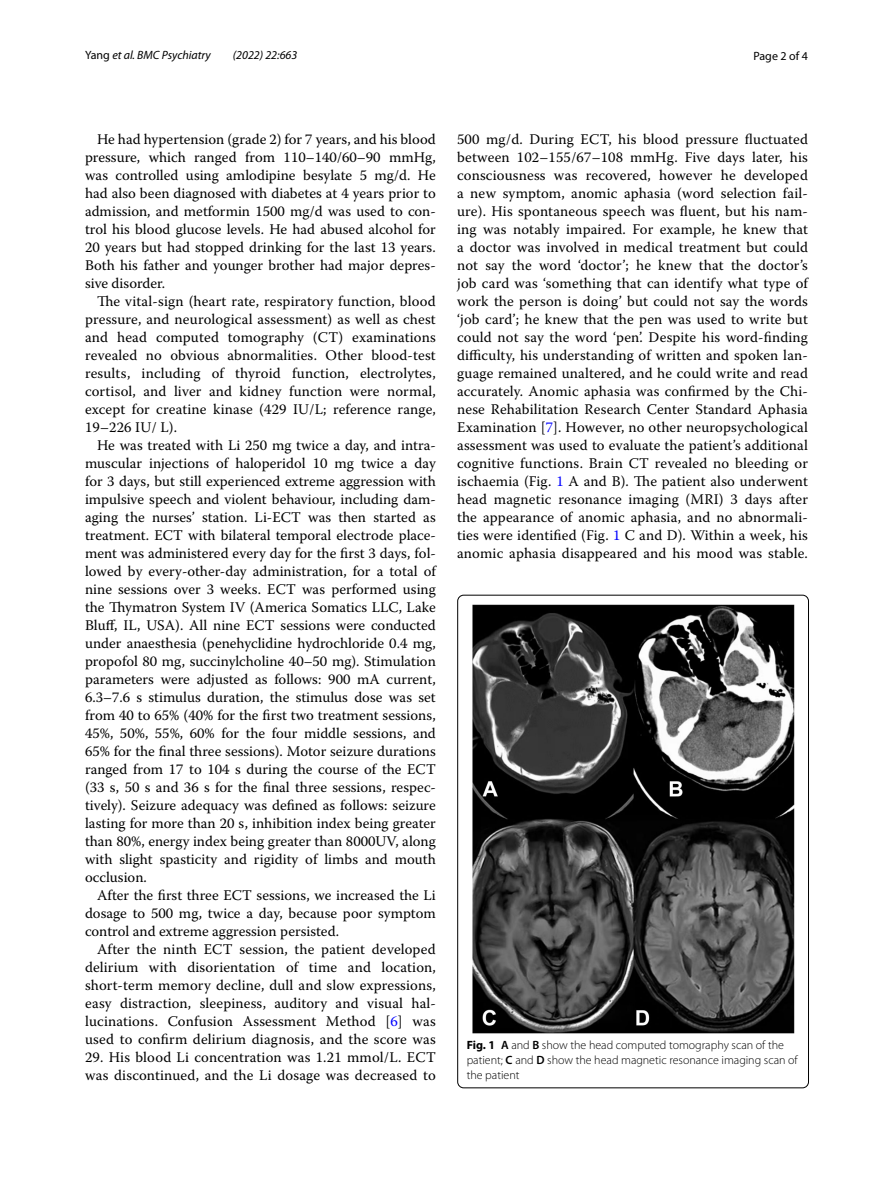
<style>
.page{position:relative;width:893px;height:1187px;background:#fff}
.page>*{position:absolute;margin:0;border:0;box-sizing:border-box;transform-origin:0 0}
.t1{font:14.7px/18px "Warnock Pro";letter-spacing:.01em;color:#000;text-align:justify}
.t2{font:300 12px/15px "Myriad Pro";color:#000}
.t3{font:italic 12px "Myriad Pro";color:#000}
.t4{font:12px "Myriad Pro";color:#000}
.s1{font-style:normal}
.s2{color:#00f}
.s3{font-weight:700}
.s4{font-weight:600}
</style>
<div class="page">
<img style="left:472px;top:604px;width:322px;height:429px">
<p class="t3" style="left:85px;top:48px;width:127px"><span class="s1">Yang</span> et al. BMC Psychiatry</p>
<p class="t3" style="left:233px;top:48px;width:66px">(2022) 22:663</p>
<p class="t4" style="left:753px;top:48px;width:56px">Page 2 of 4</p>
<p class="t1" style="left:85px;top:130px;width:352px;text-indent:12px">He had hypertension (grade 2) for 7 years, and his blood pressure, which ranged from 110–140/60–90 mmHg, was controlled using amlodipine besylate 5 mg/d. He had also been diagnosed with diabetes at 4 years prior to admission, and metformin 1500 mg/d was used to con&shy;trol his blood glucose levels. He had abused alcohol for 20 years but had stopped drinking for the last 13 years.<br>Both his father and younger brother had major depres&shy;sive disorder.</p>
<p class="t1" style="left:85px;top:292px;width:352px;text-indent:12px">The vital-sign (heart rate, respiratory function, blood pressure, and neurological assessment) as well as chest and head computed tomography (CT) examinations revealed no obvious abnormalities. Other blood-test results, including of thyroid function, electrolytes, cortisol, and liver and kidney function were normal, except for creatine kinase (429 IU/L; reference range, 19–226 IU/ L).</p>
<p class="t1" style="left:85px;top:436px;width:352px;text-indent:12px">He was treated with Li 250 mg twice a day, and intra&shy;muscular injections of haloperidol 10 mg twice a day for 3 days, but still experienced extreme aggression with impulsive speech and violent behaviour, including dam&shy;aging the nurses’ station. Li-ECT was then started as treatment. ECT with bilateral temporal electrode place&shy;ment was administered every day for the first 3 days, fol&shy;lowed by every-other-day administration, for a total of nine sessions over 3 weeks. ECT was performed using the Thymatron System IV (America Somatics LLC, Lake Bluff, IL, USA). All nine ECT sessions were conducted under anaesthesia (penehyclidine hydrochloride 0.4 mg, propofol 80 mg, succinylcholine 40–50 mg). Stimulation parameters were adjusted as follows: 900 mA current, 6.3–7.6 s stimulus duration, the stimulus dose was set from 40 to 65% (40% for the first two treatment sessions, 45%, 50%, 55%, 60% for the four middle sessions, and 65% for the final three sessions). Motor seizure durations ranged from 17 to 104 s during the course of the ECT (33 s, 50 s and 36 s for the final three sessions, respec&shy;tively). Seizure adequacy was defined as follows: seizure lasting for more than 20 s, inhibition index being greater than 80%, energy index being greater than 8000UV, along with slight spasticity and rigidity of limbs and mouth occlusion.</p>
<p class="t1" style="left:85px;top:886px;width:352px;text-indent:12px">After the first three ECT sessions, we increased the Li dosage to 500 mg, twice a day, because poor symptom control and extreme aggression persisted.</p>
<p class="t1" style="left:85px;top:940px;width:352px;text-indent:12px">After the ninth ECT session, the patient developed delirium with disorientation of time and location, short-term memory decline, dull and slow expressions, easy distraction, sleepiness, auditory and visual hal&shy;lucinations. Confusion Assessment Method [<span class="s2">6</span>] was used to confirm delirium diagnosis, and the score was</p>
<p class="t1" style="left:85px;top:1048px;width:352px">29. His blood Li concentration was 1.21 mmol/L. ECT was discontinued, and the Li dosage was decreased to</p>
<p class="t1" style="left:457px;top:130px;width:352px">500 mg/d. During ECT, his blood pressure fluctuated between 102–155/67–108 mmHg. Five days later, his consciousness was recovered, however he developed a new symptom, anomic aphasia (word selection fail&shy;ure). His spontaneous speech was fluent, but his nam&shy;ing was notably impaired. For example, he knew that a doctor was involved in medical treatment but could not say the word ‘doctor’; he knew that the doctor’s job card was ‘something that can identify what type of work the person is doing’ but could not say the words ‘job card’; he knew that the pen was used to write but could not say the word ‘pen’. Despite his word-finding difficulty, his understanding of written and spoken lan&shy;guage remained unaltered, and he could write and read accurately. Anomic aphasia was confirmed by the Chi&shy;nese Rehabilitation Research Center Standard Aphasia Examination [<span class="s2">7</span>]. However, no other neuropsychological assessment was used to evaluate the patient’s additional cognitive functions. Brain CT revealed no bleeding or ischaemia (Fig. <span class="s2">1</span> A and B). The patient also underwent head magnetic resonance imaging (MRI) 3 days after the appearance of anomic aphasia, and no abnormali&shy;ties were identified (Fig. <span class="s2">1</span> C and D). Within a week, his anomic aphasia disappeared and his mood was stable.</p>
<p class="t2" style="left:467px;top:1037px;width:333px"><span class="s3">Fig. 1</span> <span class="s4">A</span> and <span class="s4">B</span> show the head computed tomography scan of the patient; <span class="s4">C</span> and <span class="s4">D</span> show the head magnetic resonance imaging scan of the patient</p>
</div>
